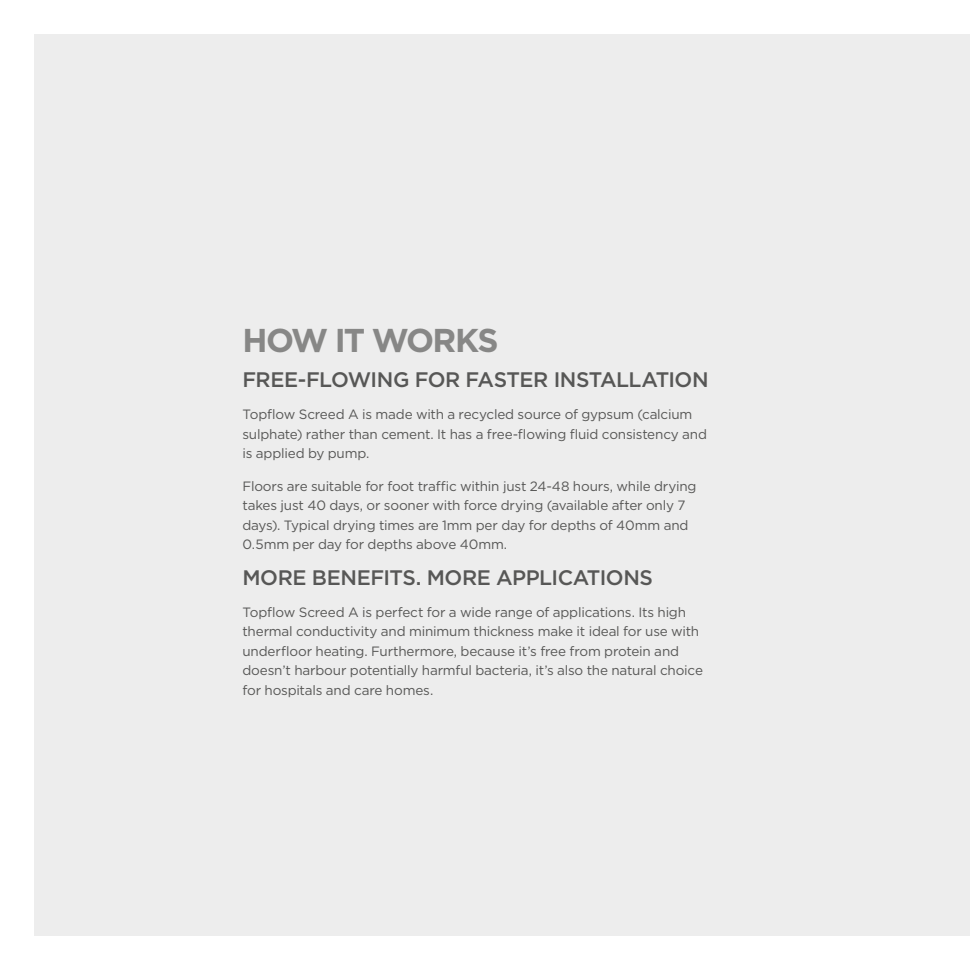
<style>
.page{position:relative;width:970px;height:970px;background:#fff}
.page>*{position:absolute;margin:0;border:0;box-sizing:border-box;transform-origin:0 0}
.t1{font:700 33px "Gotham";letter-spacing:-.055em;color:#878786}
.t2{font:500 21px "Gotham";letter-spacing:-.025em;color:#575756}
.t3{font:13.5px/19.5px "Gotham";letter-spacing:-.015em;color:#575756}
</style>
<div class="page">
<div style="left:34px;top:34px;width:935px;height:901px;background:#ededed"></div>
<h1 class="t1" style="left:242px;top:325px;width:257px">HOW IT WORKS</h1>
<h2 class="t2" style="left:242px;top:370px;width:467px">FREE-FLOWING FOR FASTER INSTALLATION</h2>
<p class="t3" style="left:242px;top:405px;width:466px">Topflow Screed A is made with a recycled source of gypsum (calcium sulphate) rather than cement. It has a free-flowing fluid consistency and is applied by pump.</p>
<p class="t3" style="left:242px;top:477px;width:455px">Floors are suitable for foot traffic within just 24-48 hours, while drying takes just 40 days, or sooner with force drying (available after only 7 days). Typical drying times are 1mm per day for depths of 40mm and 0.5mm per day for depths above 40mm.</p>
<h2 class="t2" style="left:242px;top:567px;width:412px">MORE BENEFITS. MORE APPLICATIONS</h2>
<p class="t3" style="left:242px;top:603px;width:462px">Topflow Screed A is perfect for a wide range of applications. Its high thermal conductivity and minimum thickness make it ideal for use with underfloor heating. Furthermore, because it’s free from protein and doesn’t harbour potentially harmful bacteria, it’s also the natural choice for hospitals and care homes.</p>
</div>
